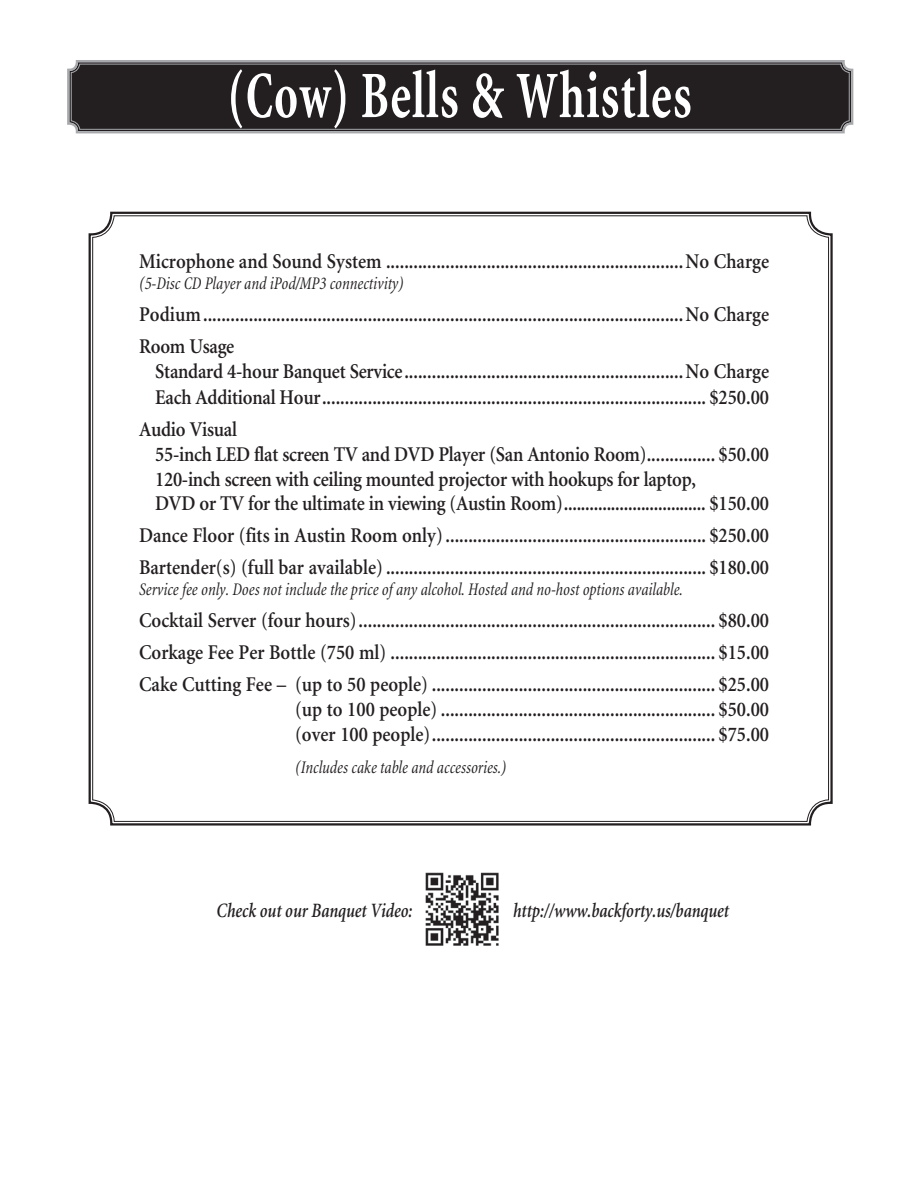
<style>
.page{position:relative;width:918px;height:1188px;background:#fff}
.page>*{position:absolute;margin:0;border:0;box-sizing:border-box;transform-origin:0 0}
.t1{font:700 condensed 67.5px "Minion";letter-spacing:.02em;color:#fff;scale:.75 1}
.t2{font:600 21px/32.1px "Minion";letter-spacing:-.015em;color:#231f20;scale:.9 1}
.t3{font:italic 600 20.4px "Minion";color:#231f20;scale:.8 1}
.t4{font:italic condensed 18px "Minion";color:#231f20;scale:.9 1}
</style>
<div class="page">
<svg style="left:88px;top:211px;width:745px;height:615px"></svg>
<svg style="left:67px;top:60px;width:787px;height:74px;background:#312d2e"></svg>
<div style="left:71px;top:64px;width:779px;height:66px;border:1px solid #a7a9ac;border-radius:8px"></div>
<img style="left:425px;top:872px;width:74px;height:74px">
<h1 class="t1" style="left:228px;top:59px;width:620px">(Cow) Bells &amp; Whistles</h1>
<p class="t2" style="left:139px;top:246px;width:701px">Microphone and Sound System .................................................................No Charge</p>
<p class="t4" style="left:139px;top:274px;width:295px">(5-Disc CD Player and iPod/MP3 connectivity)</p>
<p class="t2" style="left:139px;top:299px;width:701px">Podium.........................................................................................................No Charge<br>Room Usage</p>
<p class="t2" style="left:155px;top:360px;width:683px;line-height:25px">Standard 4-hour Banquet Service.............................................................No Charge<br>Each Additional Hour.................................................................................... $250.00</p>
<p class="t2" style="left:155px;top:417px;width:683px;line-height:24.8px;text-indent:-16px">Audio Visual<br>55-inch LED flat screen TV and DVD Player (San Antonio Room)............... $50.00<br>120-inch screen with ceiling mounted projector with hookups for laptop,<br>DVD or TV for the ultimate in viewing (Austin Room)................................. $150.00</p>
<p class="t2" style="left:139px;top:520px;width:701px">Dance Floor (fits in Austin Room only)......................................................... $250.00<br>Bartender(s) (full bar available) ...................................................................... $180.00</p>
<p class="t4" style="left:139px;top:580px;width:606px">Service fee only. Does not include the price of any alcohol. Hosted and no-host options available.</p>
<p class="t2" style="left:139px;top:605px;width:701px;text-align:justify">Cocktail Server (four hours).............................................................................. $80.00<br>Corkage Fee Per Bottle (750 ml) ....................................................................... $15.00<br>Cake Cutting Fee – (up to 50 people) .............................................................. $25.00</p>
<p class="t2" style="left:295px;top:698px;width:528px;line-height:25px">(up to 100 people) ............................................................ $50.00 (over 100 people).............................................................. $75.00</p>
<p class="t4" style="left:295px;top:758px;width:236px">(Includes cake table and accessories.)</p>
<p class="t3" style="left:216px;top:900px;width:246px">Check out our Banquet Video:</p>
<p class="t3" style="left:513px;top:900px;width:271px">http://www.backforty.us/banquet</p>
</div>
